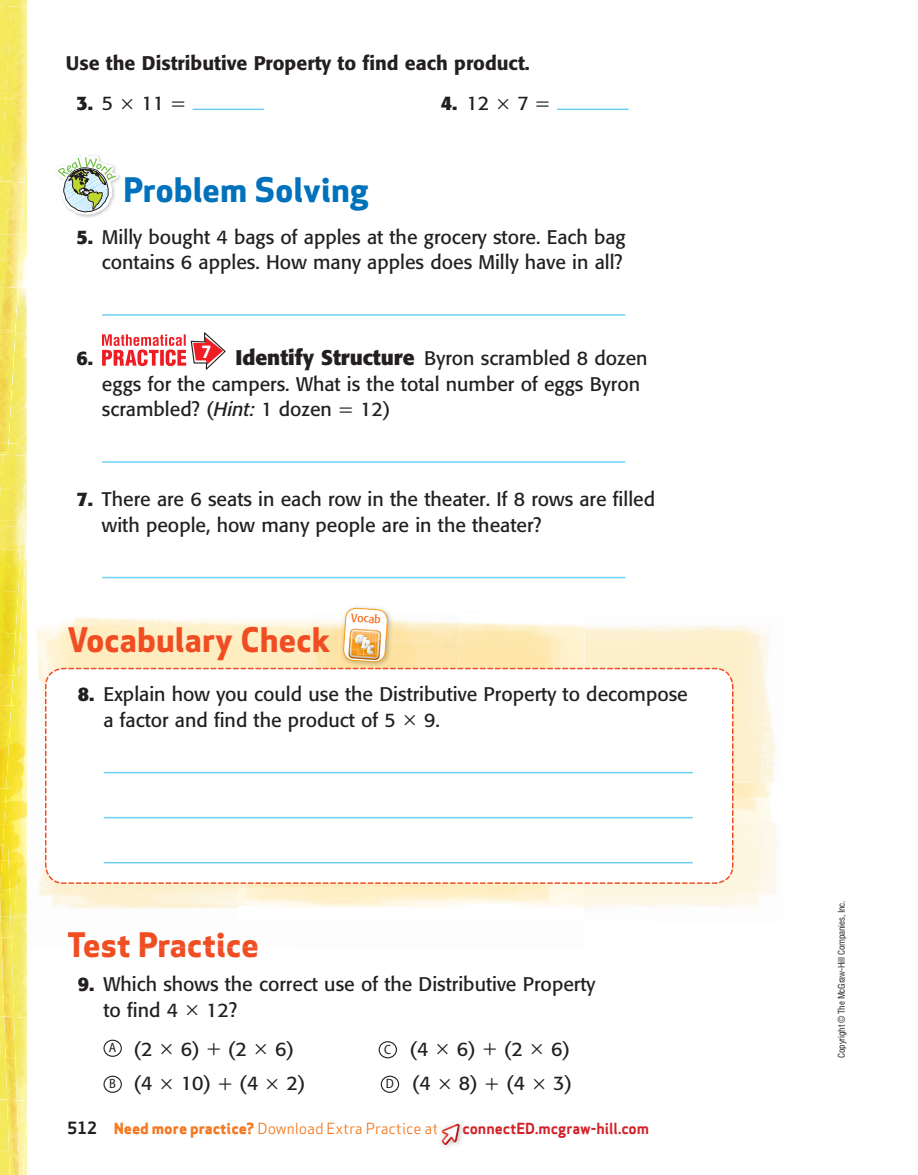
<style>
.page{position:relative;width:918px;height:1175px;background:#fff}
.page>*{position:absolute;margin:0;border:0;box-sizing:border-box;transform-origin:0 0}
.t1{font:700 33px "Apex New";letter-spacing:.025em;color:#f04d22}
.t2{font:700 33px "Apex New";letter-spacing:.025em;color:#0072bc}
.t3{font:19.5px/25.5px "Formata OTF";color:#231f20}
.t4{font:19.5px "Formata OTF Md";color:#231f20}
.t5{font:700 19.5px "Formata OTF";color:#231f20}
.t6{font:15px "Apex Sans";color:#f47921}
.t7{font:700 15px "Apex Sans";letter-spacing:-.005em;color:#d1232a}
.t8{font:12px "Formata OTF Cn";color:#f36e21;scale:1.1 1}
.t9{font:condensed 9px "Helvetica LT Std";letter-spacing:-.02em;color:#231f20}
.s1{font-weight:700}
.s2{font-family:"Uni Math"}
.s3{font-weight:700;font-size:21px}
.s4{font-style:italic}
.s5{font-family:"Myriad Pro";font-stretch:semi-condensed;font-size:13.5px}
.s6{font-weight:700;font-size:16.5px;color:#231f20}
.s7{font-weight:800}
</style>
<div class="page">
<img style="left:24px;top:1153px;width:3px;height:21px">
<img style="left:22px;top:789px;width:5px;height:12px">
<img style="left:23px;top:551px;width:4px;height:47px">
<img style="left:21px;top:598px;width:6px;height:47px">
<img style="left:13px;top:645px;width:14px;height:60px">
<img style="left:10px;top:705px;width:17px;height:84px">
<img style="left:22px;top:527px;width:5px;height:23px">
<img style="left:22px;top:550px;width:4px;height:42px">
<img style="left:18px;top:592px;width:5px;height:42px">
<img style="left:13px;top:633px;width:8px;height:43px">
<img style="left:13px;top:333px;width:14px;height:73px">
<img style="left:11px;top:406px;width:16px;height:37px">
<img style="left:2px;top:443px;width:25px;height:11px">
<img style="left:25px;top:489px;width:2px;height:31px">
<img style="left:0;top:675px;width:13px;height:30px">
<img style="left:0;top:703px;width:11px;height:31px">
<img style="left:0;top:732px;width:10px;height:13px">
<img style="left:0;top:527px;width:22px;height:65px">
<img style="left:0;top:590px;width:18px;height:44px">
<img style="left:0;top:632px;width:16px;height:43px">
<img style="left:3px;top:454px;width:24px;height:35px">
<img style="left:0;top:453px;width:3px;height:35px">
<img style="left:1px;top:488px;width:24px;height:32px">
<img style="left:0;top:486px;width:1px;height:34px">
<img style="left:0;top:520px;width:23px;height:7px">
<img style="left:22px;top:801px;width:5px;height:60px">
<img style="left:4px;top:800px;width:18px;height:61px">
<img style="left:6px;top:789px;width:16px;height:11px">
<img style="left:6px;top:742px;width:19px;height:47px">
<img style="left:0;top:788px;width:6px;height:36px">
<img style="left:0;top:822px;width:4px;height:23px">
<img style="left:0;top:745px;width:9px;height:43px">
<img style="left:1px;top:1059px;width:26px;height:94px">
<img style="left:0;top:1099px;width:1px;height:52px">
<img style="left:0;top:1151px;width:24px;height:23px">
<img style="left:0;top:937px;width:1px;height:37px">
<img style="left:0;top:974px;width:1px;height:40px">
<svg style="left:0;top:916px;width:1px;height:21px"></svg>
<img style="left:15px;top:916px;width:12px;height:100px">
<img style="left:17px;top:861px;width:10px;height:55px">
<img style="left:1px;top:916px;width:14px;height:100px">
<img style="left:11px;top:888px;width:6px;height:28px">
<img style="left:18px;top:861px;width:7px;height:24px">
<img style="left:10px;top:860px;width:8px;height:28px">
<img style="left:1px;top:1016px;width:26px;height:43px">
<img style="left:0;top:1014px;width:3px;height:43px">
<img style="left:0;top:1055px;width:1px;height:44px">
<img style="left:0;top:845px;width:10px;height:43px">
<img style="left:7px;top:1099px;width:13px;height:75px">
<img style="left:0;top:888px;width:11px;height:28px">
<img style="left:0;top:860px;width:2px;height:31px">
<img style="left:4px;top:1016px;width:13px;height:84px">
<img style="left:21px;top:234px;width:6px;height:54px">
<img style="left:18px;top:288px;width:9px;height:45px">
<img style="left:1px;top:0;width:26px;height:6px">
<img style="left:0;top:333px;width:15px;height:37px">
<img style="left:0;top:368px;width:13px;height:38px">
<img style="left:0;top:405px;width:11px;height:38px">
<svg style="left:0;top:441px;width:9px;height:11px"></svg>
<img style="left:23px;top:183px;width:4px;height:51px">
<img style="left:0;top:331px;width:18px;height:2px">
<img style="left:0;top:181px;width:24px;height:29px">
<img style="left:0;top:207px;width:23px;height:28px">
<img style="left:0;top:234px;width:21px;height:54px">
<img style="left:0;top:286px;width:18px;height:45px">
<img style="left:11px;top:6px;width:16px;height:44px">
<img style="left:0;top:5px;width:11px;height:45px">
<img style="left:6px;top:50px;width:21px;height:48px">
<img style="left:0;top:48px;width:9px;height:46px">
<svg style="left:0;top:92px;width:6px;height:5px"></svg>
<img style="left:6px;top:98px;width:21px;height:42px">
<img style="left:0;top:97px;width:6px;height:43px">
<img style="left:1px;top:140px;width:26px;height:43px">
<img style="left:0;top:138px;width:3px;height:43px">
<div style="left:104px;top:1039px;width:18px;height:17px;border:1px solid #231f20;border-radius:50%"></div>
<div style="left:379px;top:1041px;width:18px;height:17px;border:1px solid #231f20;border-radius:50%"></div>
<div style="left:104px;top:1075px;width:18px;height:17px;border:1px solid #231f20;border-radius:50%"></div>
<div style="left:381px;top:1075px;width:18px;height:17px;border:1px solid #231f20;border-radius:50%"></div>
<img style="left:710px;top:626px;width:65px;height:156px">
<img style="left:39px;top:852px;width:199px;height:48px">
<img style="left:39px;top:681px;width:6px;height:59px">
<img style="left:36px;top:624px;width:32px;height:57px">
<img style="left:734px;top:782px;width:41px;height:41px">
<svg style="left:44px;top:667px;width:17px;height:17px"></svg>
<svg style="left:717px;top:667px;width:17px;height:1px"></svg>
<svg style="left:45px;top:668px;width:689px;height:216px"></svg>
<hr style="left:104px;top:772px;width:588px;height:1px;background:#6bcff6">
<hr style="left:104px;top:817px;width:588px;height:1px;background:#6bcff6">
<hr style="left:104px;top:862px;width:588px;height:1px;background:#6bcff6">
<hr style="left:193px;top:109px;width:71px;height:1px;background:#6bcff6">
<hr style="left:558px;top:109px;width:70px;height:1px;background:#6bcff6">
<hr style="left:103px;top:314px;width:522px;height:2px;background:#6bcff6">
<svg style="left:102px;top:332px;width:124px;height:38px"></svg>
<hr style="left:103px;top:461px;width:522px;height:2px;background:#6bcff6">
<hr style="left:103px;top:577px;width:522px;height:1px;background:#6bcff6">
<svg style="left:55px;top:154px;width:66px;height:60px"></svg>
<img style="left:441px;top:1123px;width:22px;height:25px">
<img style="left:442px;top:1123px;width:18px;height:21px">
<svg style="left:441px;top:1123px;width:11px;height:17px"></svg>
<svg style="left:68px;top:607px;width:642px;height:63px"></svg>
<p class="t4" style="left:66px;top:54px;width:465px">Use the Distributive Property to find each product.</p>
<p class="t3" style="left:76px;top:92px;width:111px"><span class="s1">3.</span> 5 <span class="s2">×</span> 11 <span class="s2">=</span></p>
<p class="t3" style="left:441px;top:92px;width:111px"><span class="s1">4.</span> 12 <span class="s2">×</span> 7 <span class="s2">=</span></p>
<p class="t2" style="left:124px;top:177px;width:246px">Problem Solving</p>
<p class="t3" style="left:76px;top:225px;width:551px;text-align:right"><span class="s1">5.</span> Milly bought 4 bags of apples at the grocery store. Each bag contains 6 apples. How many apples does Milly have in all?</p>
<p class="t5" style="left:76px;top:349px;width:18px">6.</p>
<p class="t3" style="left:102px;top:347px;width:547px;text-indent:99px"><sup>7</sup> <span class="s3">Identify Structure</span> Byron scrambled 8 dozen eggs for the campers. What is the total number of eggs Byron scrambled? (<span class="s4">Hint:</span> 1 dozen <span class="s2">=</span> 12)</p>
<p class="t3" style="left:102px;top:488px;width:555px;text-indent:-26px"><span class="s1">7.</span> There are 6 seats in each row in the theater. If 8 rows are filled with people, how many people are in the theater?</p>
<p class="t8" style="left:352px;top:612px;width:28px;rotate:4deg">Vocab</p>
<p class="t1" style="left:68px;top:627px;width:264px">Vocabulary Check</p>
<p class="t3" style="left:103px;top:683px;width:586px;text-indent:-26px"><span class="s1">8.</span> Explain how you could use the Distributive Property to decompose a factor and find the product of 5 <span class="s2">×</span> 9.</p>
<p class="t1" style="left:68px;top:932px;width:193px">Test Practice</p>
<p class="t3" style="left:103px;top:972px;width:494px;text-indent:-26px"><span class="s1">9.</span> Which shows the correct use of the Distributive Property to find 4 <span class="s2">×</span> 12?</p>
<p class="t3" style="left:109px;top:1037px;width:187px"><sup>A</sup> (2 <span class="s2">×</span> 6) <span class="s2">+</span> (2 <span class="s2">×</span> 6)</p>
<p class="t3" style="left:384px;top:1037px;width:188px"><span class="s5">C</span> (4 <span class="s2">×</span> 6) <span class="s2">+</span> (2 <span class="s2">×</span> 6)</p>
<p class="t3" style="left:109px;top:1071px;width:198px"><span class="s5">B</span> (4 <span class="s2">×</span> 10) <span class="s2">+</span> (4 <span class="s2">×</span> 2)</p>
<p class="t3" style="left:386px;top:1071px;width:188px"><span class="s5">D</span> (4 <span class="s2">×</span> 8) <span class="s2">+</span> (4 <span class="s2">×</span> 3)</p>
<p class="t6" style="left:68px;top:1123px;width:373px"><span class="s6">512-</span><span class="s7">Need more practice?</span> Download Extra Practice at</p>
<p class="t7" style="left:462px;top:1122px;width:188px">connectED.mcgraw-hill.com</p>
<p class="t9" style="left:838px;top:1058px;width:159px;rotate:-90deg">Copyright © The McGraw-Hill Companies, Inc.</p>
</div>
